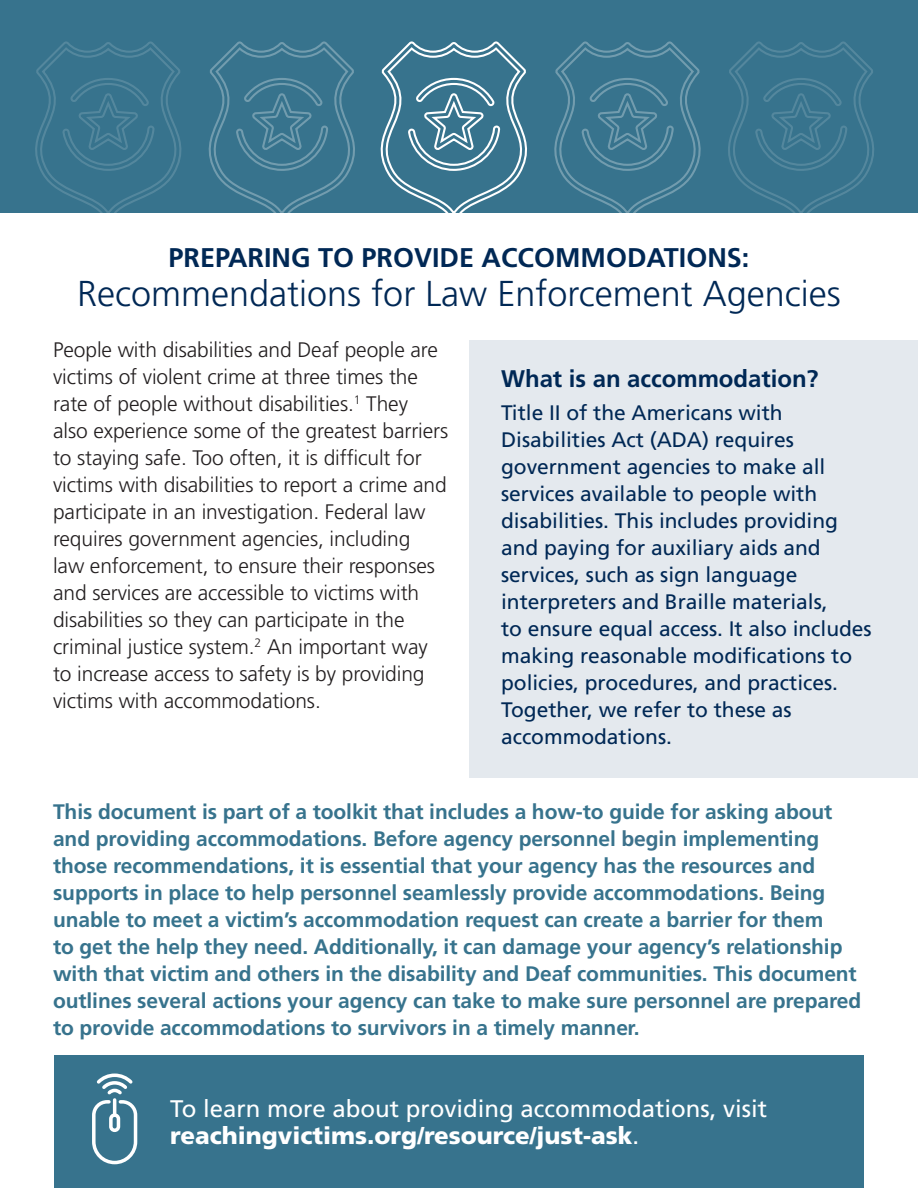
<style>
.page{position:relative;width:918px;height:1188px;background:#fff}
.page>*{position:absolute;margin:0;border:0;box-sizing:border-box;transform-origin:0 0}
.t1{font:300 36px "Frutiger";color:#002855}
.t2{font:700 27px "Frutiger";color:#002855}
.t3{font:24px/27px "Frutiger";color:#fff}
.t4{font:700 24px "Frutiger";color:#002855}
.t5{font:700 21px/27px "Frutiger";letter-spacing:-.005em;color:#37738d}
.t6{font:300 21px/27px "Frutiger";letter-spacing:-.005em;color:#231f20}
.t7{font:21px/27px "Frutiger";color:#002855}
.s1{color:#3d718b}
.s2{font-weight:900}
</style>
<div class="page">
<div style="left:54px;top:1056px;width:809px;height:132px;background:#37738d"></div>
<div style="left:470px;top:340px;width:448px;height:438px;background:#e4e9ee"></div>
<div style="left:0;top:0;width:918px;height:213px;background:#37738d"></div>
<svg style="left:380px;top:41px;width:147px;height:172px"></svg>
<svg style="left:554px;top:41px;width:147px;height:172px"></svg>
<svg style="left:35px;top:41px;width:147px;height:172px"></svg>
<svg style="left:728px;top:41px;width:146px;height:172px"></svg>
<svg style="left:208px;top:41px;width:147px;height:172px"></svg>
<svg style="left:92px;top:1073px;width:46px;height:92px"></svg>
<hr style="left:113px;top:1100px;width:3px;height:15px;background:#fff">
<div style="left:109px;top:1113px;width:11px;height:19px;border:4px solid #fff;border-radius:4px"></div>
<h1 class="t2" style="left:169px;top:241px;width:582px">PREPARING TO PROVIDE ACCOMMODATIONS:</h1>
<h1 class="t1" style="left:77px;top:273px;width:765px">Recommendations for Law Enforcement Agencies</h1>
<p class="t6" style="left:53px;top:336px;width:397px">People with disabilities and Deaf people are victims of violent crime at three times the rate of people without disabilities.<sup>1</sup> They<br>also experience some of the greatest barriers to staying safe. Too often, it is difficult for victims with disabilities to report a crime and participate in an investigation. Federal law requires government agencies, including<br>law enforcement, to ensure their responses and services are accessible to victims with disabilities so they can participate in the criminal justice system.<sup>2</sup> An important way to increase access to safety is by providing victims with accommodations.</p>
<p class="t4" style="left:501px;top:364px;width:319px">What is an accommodation?</p>
<p class="t7" style="left:501px;top:399px;width:372px">Title II of the Americans with Disabilities Act (ADA) requires government agencies to make all services available to people with disabilities. This includes providing and paying for auxiliary aids and services, such as sign language interpreters and Braille materials,<br>to ensure equal access. It also includes making reasonable modifications to policies, procedures, and practices.<br>Together, we refer to these as accommodations.</p>
<p class="t5" style="left:53px;top:798px;width:810px">This document is part of a toolkit that includes a how-to guide for asking about and providing accommodations. Before agency personnel <span class="s1">begin</span> implementing those recommendations, it is essential that your agency has the resources and supports in place to help personnel seamlessly provide accommodations. Being unable to meet a victim’s accommodation request can create a barrier for them<br>to get the help they need. Additionally, it can damage your agency’s relationship with that victim and others in the disability and Deaf communities. This document outlines several actions your agency can take to make sure personnel are prepared to provide accommodations to survivors in a timely manner.</p>
<p class="t3" style="left:170px;top:1095px;width:598px">To learn more about providing accommodations, visit <span class="s2">reachingvictims.org/resource/just-ask</span>.</p>
</div>
